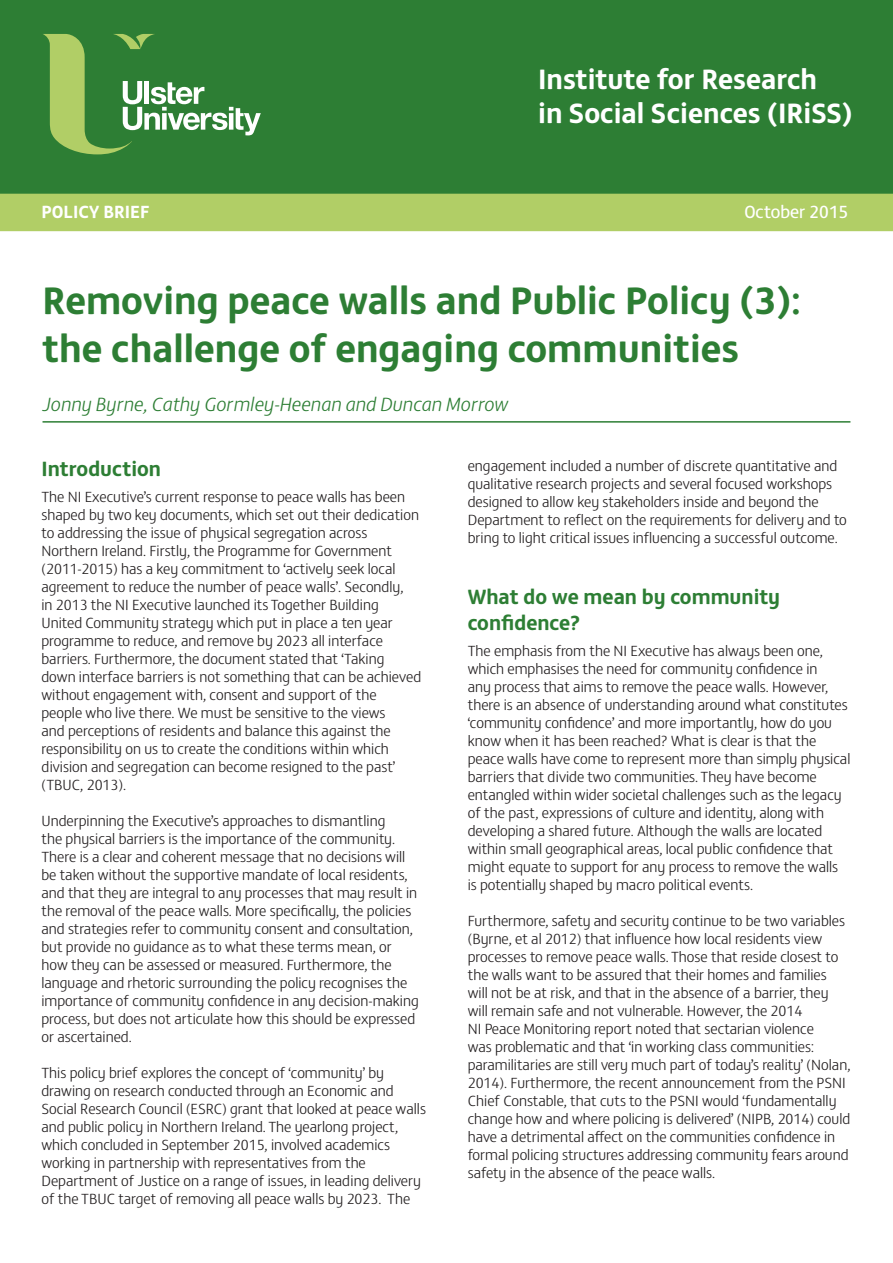
<style>
.page{position:relative;width:893px;height:1263px;background:#fff}
.page>*{position:absolute;margin:0;border:0;box-sizing:border-box;transform-origin:0 0}
.t1{font:700 39px/48px "FS Matthew";color:#2d7e34}
.t2{font:700 28.5px "FS Matthew";color:#fff}
.t3{font:700 21px/25.2px "FS Matthew";color:#2d7e34}
.t4{font:italic 300 19.5px "FS Matthew";color:#2d7e34}
.t5{font:700 18px "FS Matthew";color:#fff}
.t6{font:18px "FS Matthew";color:#fff}
.t7{font:300 15px/18px "FS Matthew";color:#231f20}
</style>
<div class="page">
<div style="left:0;top:0;width:893px;height:225px;background:#2d7e34"></div>
<div style="left:0;top:194px;width:893px;height:37px;background:#b1ce66"></div>
<svg style="left:43px;top:34px;width:218px;height:120px"></svg>
<hr style="left:43px;top:421px;width:807px;height:2px;background:#2d7e34">
<h2 class="t2" style="left:537px;top:53px;width:316px">i Social Sciences (IRiSS)</h2>
<p class="t2" style="left:538px;top:56px;width:281px">Institute for Research</p>
<p class="t2" style="left:538px;top:90px;width:316px">in Social Sciences (IRiSS)</p>
<p class="t5" style="left:41px;top:198px;width:110px">POLICY BRIEF</p>
<p class="t6" style="left:744px;top:199px;width:105px">October 2015</p>
<p class="t1" style="left:43px;top:273px;width:760px">Removing peace walls and Public Policy (3): the challenge of engaging communities</p>
<p class="t4" style="left:43px;top:390px;width:468px">Jonny Byrne, Cathy Gormley-Heenan and Duncan Morrow</p>
<p class="t3" style="left:41px;top:454px;width:121px">Introduction</p>
<p class="t7" style="left:41px;top:487px;width:381px">The NI Executive’s current response to peace walls has been shaped by two key documents, which set out their dedication to addressing the issue of physical segregation across Northern Ireland. Firstly, the Programme for Government (2011-2015) has a key commitment to ‘actively seek local agreement to reduce the number of peace walls’. Secondly,<br>in 2013 the NI Executive launched its Together Building United Community strategy which put in place a ten year programme to reduce, and remove by 2023 all interface barriers. Furthermore, the document stated that ‘Taking down interface barriers is not something that can be achieved without engagement with, consent and support of the people who live there. We must be sensitive to the views<br>and perceptions of residents and balance this against the responsibility on us to create the conditions within which division and segregation can become resigned to the past’ (TBUC, 2013).</p>
<p class="t7" style="left:41px;top:811px;width:379px">Underpinning the Executive’s approaches to dismantling<br>the physical barriers is the importance of the community.<br>There is a clear and coherent message that no decisions will be taken without the supportive mandate of local residents, and that they are integral to any processes that may result in the removal of the peace walls. More specifically, the policies and strategies refer to community consent and consultation, but provide no guidance as to what these terms mean, or how they can be assessed or measured. Furthermore, the language and rhetoric surrounding the policy recognises the importance of community confidence in any decision-making process, but does not articulate how this should be expressed or ascertained.</p>
<p class="t7" style="left:41px;top:1063px;width:386px">This policy brief explores the concept of ‘community’ by drawing on research conducted through an Economic and Social Research Council (ESRC) grant that looked at peace walls and public policy in Northern Ireland. The yearlong project, which concluded in September 2015, involved academics working in partnership with representatives from the Department of Justice on a range of issues, in leading delivery of the TBUC target of removing all peace walls by 2023. The</p>
<p class="t7" style="left:468px;top:456px;width:381px">engagement included a number of discrete quantitative and qualitative research projects and several focused workshops designed to allow key stakeholders inside and beyond the Department to reflect on the requirements for delivery and to bring to light critical issues influencing a successful outcome.</p>
<p class="t3" style="left:468px;top:583px;width:314px">What do we mean by community confidence?</p>
<p class="t7" style="left:468px;top:641px;width:384px">The emphasis from the NI Executive has always been one, which emphasises the need for community confidence in<br>any process that aims to remove the peace walls. However, there is an absence of understanding around what constitutes ‘community confidence’ and more importantly, how do you know when it has been reached? What is clear is that the peace walls have come to represent more than simply physical barriers that divide two communities. They have become entangled within wider societal challenges such as the legacy of the past, expressions of culture and identity, along with developing a shared future. Although the walls are located within small geographical areas, local public confidence that might equate to support for any process to remove the walls is potentially shaped by macro political events.</p>
<p class="t7" style="left:468px;top:911px;width:384px">Furthermore, safety and security continue to be two variables (Byrne, et al 2012) that influence how local residents view processes to remove peace walls. Those that reside closest to the walls want to be assured that their homes and families will not be at risk, and that in the absence of a barrier, they will remain safe and not vulnerable. However, the 2014<br>NI Peace Monitoring report noted that sectarian violence<br>was problematic and that ‘in working class communities: paramilitaries are still very much part of today’s reality’ (Nolan, 2014). Furthermore, the recent announcement from the PSNI Chief Constable, that cuts to the PSNI would ‘fundamentally change how and where policing is delivered’ (NIPB, 2014) could have a detrimental affect on the communities confidence in formal policing structures addressing community fears around safety in the absence of the peace walls.</p>
</div>
